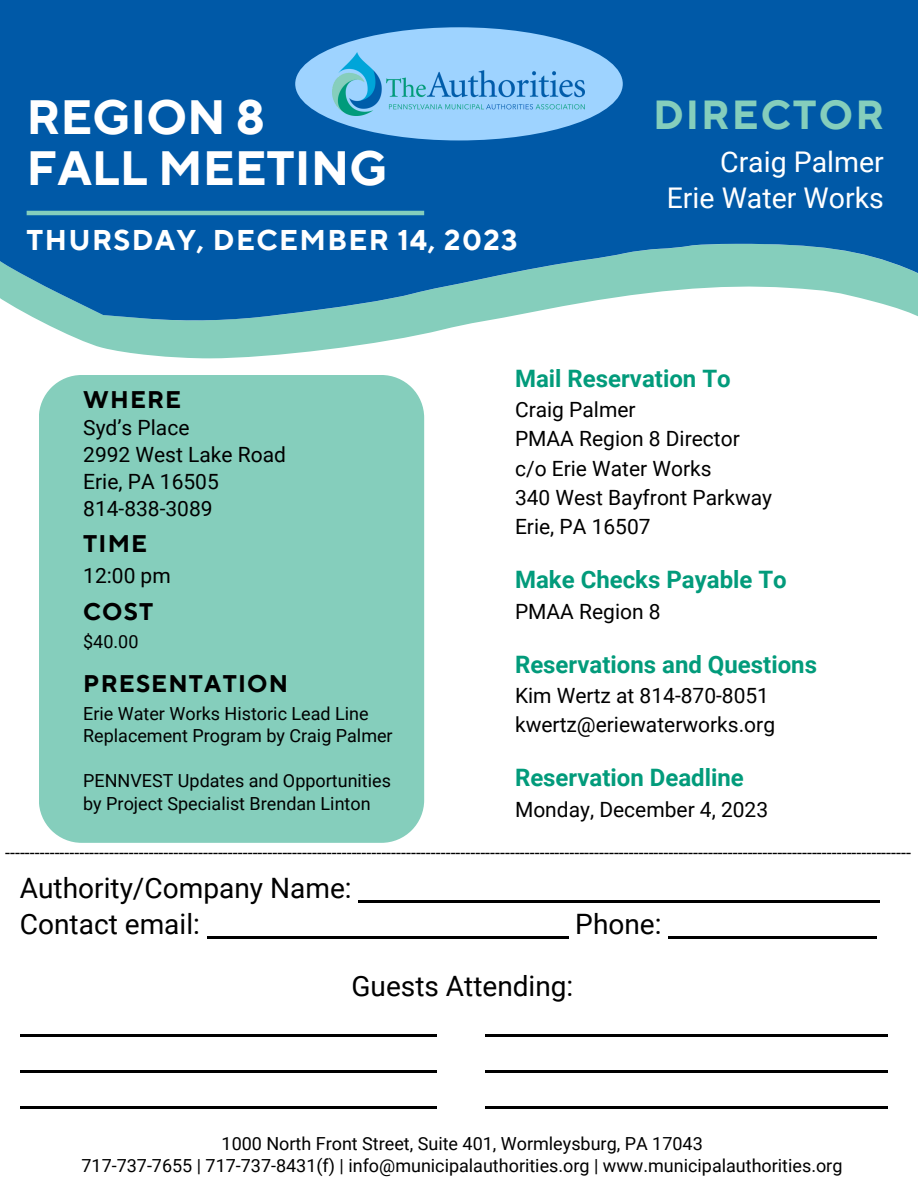
<style>
.page{position:relative;width:918px;height:1188px;background:#fff}
.page>*{position:absolute;margin:0;border:0;box-sizing:border-box;transform-origin:0 0}
.t1{font:700 48px "TT Norms Pro";color:#fff}
.t2{font:700 40.5px "TT Norms Pro";letter-spacing:.05em;color:#85cebc}
.t3{font:28.5px "Roboto";color:#fff}
.t4{font:700 28.5px "TT Norms Pro";letter-spacing:.05em;color:#fff}
.t5{font:28.05px "Roboto";color:#000}
.t6{font:700 24px "Roboto";color:#029b7b}
.t7{font:700 24px "TT Norms Pro";letter-spacing:.05em;color:#000}
.t8{font:21px/29.2px "Roboto";color:#000}
.t9{font:18px/22.5px "Roboto";color:#000}
</style>
<div class="page">
<svg style="left:81px;top:340px;width:310px;height:19px;fill:#85cebc"></svg>
<svg style="left:0;top:0;width:918px;height:340px;background:#2273af"></svg>
<div style="left:295px;top:27px;width:328px;height:113px;background:#9ed3ff;border-radius:50%"></div>
<img style="left:333px;top:52px;width:252px;height:63px">
<hr style="left:27px;top:211px;width:397px;height:4px;background:#85cebc">
<div style="left:39px;top:375px;width:385px;height:468px;background:#85cebc"></div>
<hr style="left:359px;top:900px;width:521px;height:3px;background:#000">
<hr style="left:207px;top:936px;width:361px;height:3px;background:#000">
<hr style="left:669px;top:936px;width:208px;height:3px;background:#000">
<hr style="left:20px;top:1034px;width:416px;height:3px;background:#000">
<hr style="left:485px;top:1034px;width:402px;height:3px;background:#000">
<hr style="left:20px;top:1070px;width:416px;height:3px;background:#000">
<hr style="left:485px;top:1070px;width:402px;height:3px;background:#000">
<hr style="left:20px;top:1106px;width:416px;height:3px;background:#000">
<hr style="left:485px;top:1106px;width:402px;height:3px;background:#000">
<p class="t1" style="left:27px;top:88px;width:240px">REGION 8</p>
<p class="t1" style="left:27px;top:140px;width:362px">FALL MEETING</p>
<p class="t4" style="left:27px;top:223px;width:492px">THURSDAY, DECEMBER 14, 2023</p>
<p class="t2" style="left:653px;top:91px;width:232px">DIRECTOR</p>
<p class="t3" style="left:720px;top:146px;width:165px">Craig Palmer</p>
<p class="t3" style="left:667px;top:182px;width:219px">Erie Water Works</p>
<p class="t7" style="left:83px;top:385px;width:100px">WHERE</p>
<p class="t8" style="left:83px;top:413px;width:108px">Syd’s Place</p>
<p class="t8" style="left:83px;top:440px;width:204px">2992 West Lake Road</p>
<p class="t8" style="left:83px;top:467px;width:137px">Erie, PA 16505</p>
<p class="t8" style="left:83px;top:494px;width:131px">814-838-3089</p>
<p class="t7" style="left:83px;top:529px;width:65px">TIME</p>
<p class="t8" style="left:83px;top:561px;width:89px">12:00 pm</p>
<p class="t7" style="left:83px;top:597px;width:72px">COST</p>
<p class="t9" style="left:83px;top:631px;width:57px">$40.00</p>
<p class="t7" style="left:83px;top:669px;width:206px">PRESENTATION</p>
<p class="t9" style="left:83px;top:702px;width:311px">Erie Water Works Historic Lead Line<br>Replacement Program by Craig Palmer</p>
<p class="t9" style="left:83px;top:770px;width:309px">PENNVEST Updates and Opportunities by Project Specialist Brendan Linton</p>
<p class="t6" style="left:515px;top:365px;width:217px">Mail Reservation To</p>
<p class="t8" style="left:515px;top:395px;width:122px">Craig Palmer</p>
<p class="t8" style="left:515px;top:425px;width:226px">PMAA Region 8 Director</p>
<p class="t8" style="left:515px;top:454px;width:198px">c/o Erie Water Works</p>
<p class="t8" style="left:515px;top:483px;width:259px">340 West Bayfront Parkway</p>
<p class="t8" style="left:515px;top:512px;width:137px">Erie, PA 16507</p>
<p class="t6" style="left:515px;top:566px;width:273px">Make Checks Payable To</p>
<p class="t8" style="left:515px;top:597px;width:147px">PMAA Region 8</p>
<p class="t6" style="left:515px;top:650px;width:304px">Reservations and Questions</p>
<p class="t8" style="left:515px;top:681px;width:262px">Kim Wertz at 814-870-8051 kwertz@eriewaterworks.org</p>
<p class="t6" style="left:515px;top:764px;width:230px">Reservation Deadline</p>
<p class="t8" style="left:515px;top:795px;width:255px">Monday, December 4, 2023</p>
<p class="t9" style="left:5px;top:841px;width:907px">---------------------------------------------------------------------------------------------------------------------------------------------------------------------------------------</p>
<p class="t5" style="left:20px;top:872px;width:333px">Authority/Company Name:</p>
<p class="t5" style="left:20px;top:908px;width:182px">Contact email:</p>
<p class="t5" style="left:575px;top:908px;width:88px">Phone:</p>
<p class="t5" style="left:351px;top:970px;width:223px">Guests Attending:</p>
<p class="t9" style="left:222px;top:1132px;width:483px">1000 North Front Street, Suite 401, Wormleysburg, PA 17043</p>
<p class="t9" style="left:81px;top:1155px;width:763px">717-737-7655 | 717-737-8431(f) | info@municipalauthorities.org | www.municipalauthorities.org</p>
</div>
